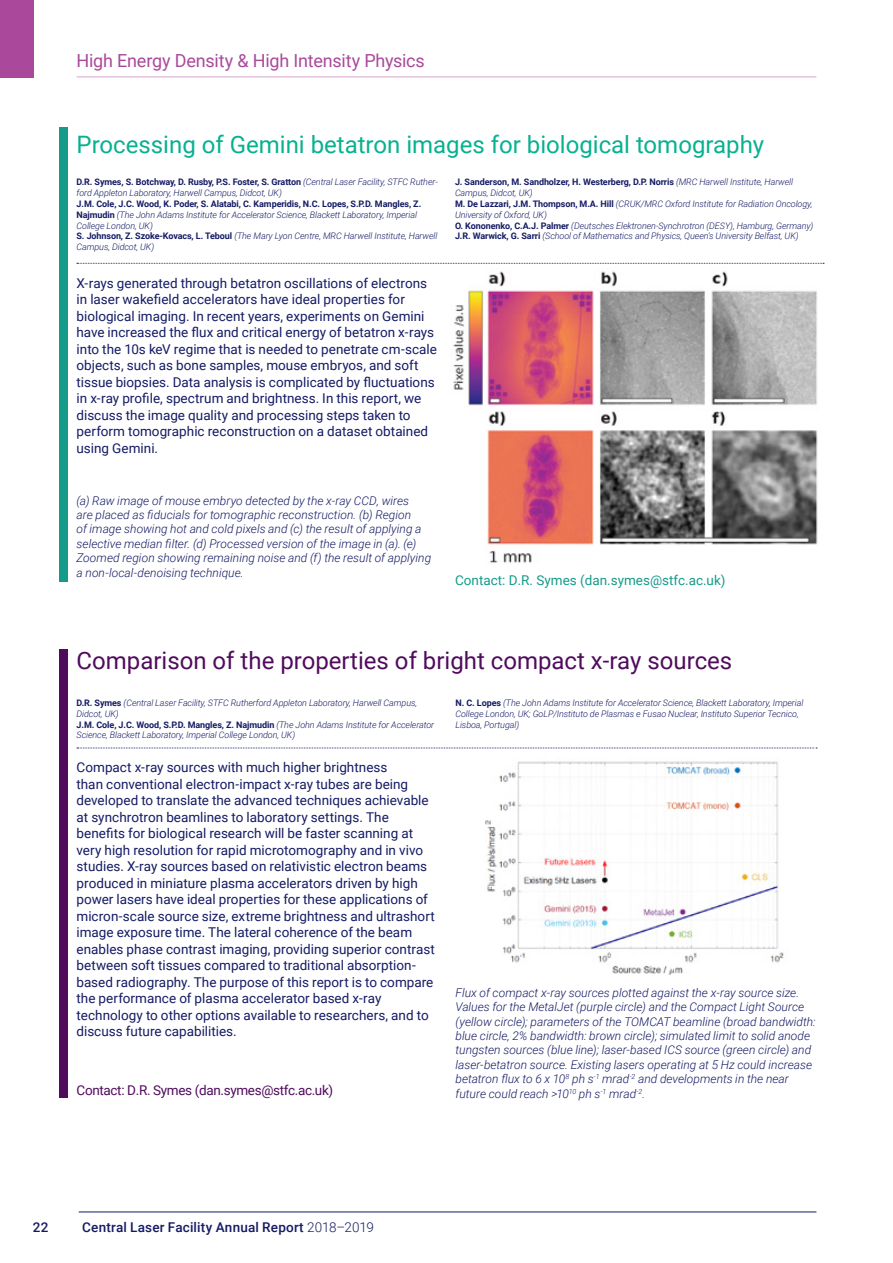
<style>
.page{position:relative;width:893px;height:1263px;background:#fff}
.page>*{position:absolute;margin:0;border:0;box-sizing:border-box;transform-origin:0 0}
.t1{font:24px "Roboto";color:#07b18f}
.t2{font:24px "Roboto";color:#500b5d}
.t3{font:18px "Roboto";letter-spacing:-.01em;color:#aa499b}
.t4{font:13.5px/16.5px "Roboto";color:#141b64}
.t5{font:500 13.5px "Roboto";letter-spacing:.015em;color:#141b64}
.t6{font:13.5px "Roboto";letter-spacing:-.025em;color:#500b5d}
.t7{font:13.5px "Roboto";color:#169b8b}
.t8{font:italic 300 12px/14.4px "Roboto";color:#141b64}
.t9{font:italic 300 9px/10.8px "Roboto";letter-spacing:-.01em;color:#141b64}
.s1{font-weight:700;font-style:normal}
.s2{font-weight:300}
</style>
<div class="page">
<hr style="left:79px;top:1211px;width:737px;height:1px;background:#141b64">
<hr style="left:77px;top:77px;width:739px;height:1px;background:#aa499b">
<div style="left:0;top:0;width:34px;height:77px;background:#aa499b"></div>
<svg style="left:77px;top:748px;width:740px;height:1px"></svg>
<svg style="left:77px;top:263px;width:747px;height:1px"></svg>
<img style="left:453px;top:271px;width:365px;height:292px">
<img style="left:485px;top:761px;width:299px;height:213px">
<div style="left:59px;top:128px;width:9px;height:454px;background:#169b8b"></div>
<div style="left:59px;top:650px;width:9px;height:448px;background:#500b5d"></div>
<h2 class="t3" style="left:77px;top:48px;width:350px">High Energy Density &amp; High Intensity Physics</h2>
<h1 class="t1" style="left:77px;top:127px;width:689px">Processing of Gemini betatron images for biological tomography</h1>
<p class="t9" style="left:77px;top:176px;width:363px"><span class="s1">D.R. Symes, S. Botchway, D. Rusby, P.S. Foster, S. Gratton</span> (Central Laser Facility, STFC Ruther&shy;ford Appleton Laboratory, Harwell Campus, Didcot, UK)</p>
<p class="t9" style="left:77px;top:198px;width:362px"><span class="s1">J.M. Cole, J.C. Wood, K. Poder, S. Alatabi, C. Kamperidis, N.C. Lopes, S.P.D. Mangles, Z.<br>Najmudin</span> (The John Adams Institute for Accelerator Science, Blackett Laboratory, Imperial College London, UK)<br><span class="s1">S. Johnson, Z. Szoke-Kovacs, L. Teboul</span> (The Mary Lyon Centre, MRC Harwell Institute, Harwell Campus, Didcot, UK)</p>
<p class="t4" style="left:77px;top:274px;width:362px">X-rays generated through betatron oscillations of electrons in laser wakefield accelerators have ideal properties for biological imaging. In recent years, experiments on Gemini have increased the flux and critical energy of betatron x-rays into the 10s keV regime that is needed to penetrate cm-scale objects, such as bone samples, mouse embryos, and soft tissue biopsies. Data analysis is complicated by fluctuations in x-ray profile, spectrum and brightness. In this report, we discuss the image quality and processing steps taken to perform tomographic reconstruction on a dataset obtained using Gemini.</p>
<p class="t8" style="left:77px;top:493px;width:356px">(a) Raw image of mouse embryo detected by the x-ray CCD, wires<br>are placed as fiducials for tomographic reconstruction. (b) Region<br>of image showing hot and cold pixels and (c) the result of applying a selective median filter. (d) Processed version of the image in (a). (e)<br>Zoomed region showing remaining noise and (f) the result of applying a non-local-denoising technique.</p>
<p class="t9" style="left:455px;top:176px;width:360px"><span class="s1">J. Sanderson, M. Sandholzer, H. Westerberg, D.P. Norris</span> (MRC Harwell Institute, Harwell Campus, Didcot, UK)<br><span class="s1">M. De Lazzari, J.M. Thompson, M.A. Hill</span> (CRUK/MRC Oxford Institute for Radiation Oncology, University of Oxford, UK)<br><span class="s1">O. Kononenko, C.A.J. Palmer</span> (Deutsches Elektronen-Synchrotron (DESY), Hamburg, Germany)<br><span class="s1">J.R. Warwick, G. Sarri</span> (School of Mathematics and Physics, Queen's University Belfast, UK)</p>
<p class="t7" style="left:455px;top:570px;width:272px">Contact: D.R. Symes (dan.symes@stfc.ac.uk)</p>
<h1 class="t2" style="left:77px;top:644px;width:657px">Comparison of the properties of bright compact x-ray sources</h1>
<p class="t9" style="left:77px;top:697px;width:359px"><span class="s1">D.R. Symes</span> (Central Laser Facility, STFC Rutherford Appleton Laboratory, Harwell Campus, Didcot, UK)<br><span class="s1">J.M. Cole, J.C. Wood, S.P.D. Mangles, Z. Najmudin</span> (The John Adams Institute for Accelerator Science, Blackett Laboratory, Imperial College London, UK)</p>
<p class="t9" style="left:455px;top:697px;width:349px"><span class="s1">N. C. Lopes</span> (The John Adams Institute for Accelerator Science, Blackett Laboratory, Imperial<br>College London, UK; GoLP/Instituto de Plasmas e Fusao Nuclear, Instituto Superior Tecnico,<br>Lisboa, Portugal)</p>
<p class="t4" style="left:77px;top:758px;width:360px">Compact x-ray sources with much higher brightness<br>than conventional electron-impact x-ray tubes are being developed to translate the advanced techniques achievable at synchrotron beamlines to laboratory settings. The benefits for biological research will be faster scanning at very high resolution for rapid microtomography and in vivo studies. X-ray sources based on relativistic electron beams produced in miniature plasma accelerators driven by high power lasers have ideal properties for these applications of micron-scale source size, extreme brightness and ultrashort image exposure time. The lateral coherence of the beam enables phase contrast imaging, providing superior contrast between soft tissues compared to traditional absorption&shy;based radiography. The purpose of this report is to compare the performance of plasma accelerator based x-ray technology to other options available to researchers, and to discuss future capabilities.</p>
<p class="t6" style="left:77px;top:1081px;width:258px">Contact: D.R. Symes (dan.symes@stfc.ac.uk)</p>
<p class="t8" style="left:455px;top:985px;width:362px">Flux of compact x-ray sources plotted against the x-ray source size.<br>Values for the MetalJet (purple circle) and the Compact Light Source (yellow circle); parameters of the TOMCAT beamline (broad bandwidth: blue circle, 2% bandwidth: brown circle); simulated limit to solid anode tungsten sources (blue line); laser-based ICS source (green circle) and laser-betatron source. Existing lasers operating at 5 Hz could increase betatron flux to 6 x 10<sup>8</sup> ph s<sup>-1</sup> mrad<sup>-2</sup> and developments in the near future could reach &gt;10<sup>10</sup> ph s<sup>-1</sup> mrad<sup>-2</sup>.</p>
<p class="t5" style="left:33px;top:1217px;width:17px">22</p>
<p class="t5" style="left:82px;top:1217px;width:293px">Central Laser Facility Annual Report <span class="s2">2018–2019</span></p>
</div>
